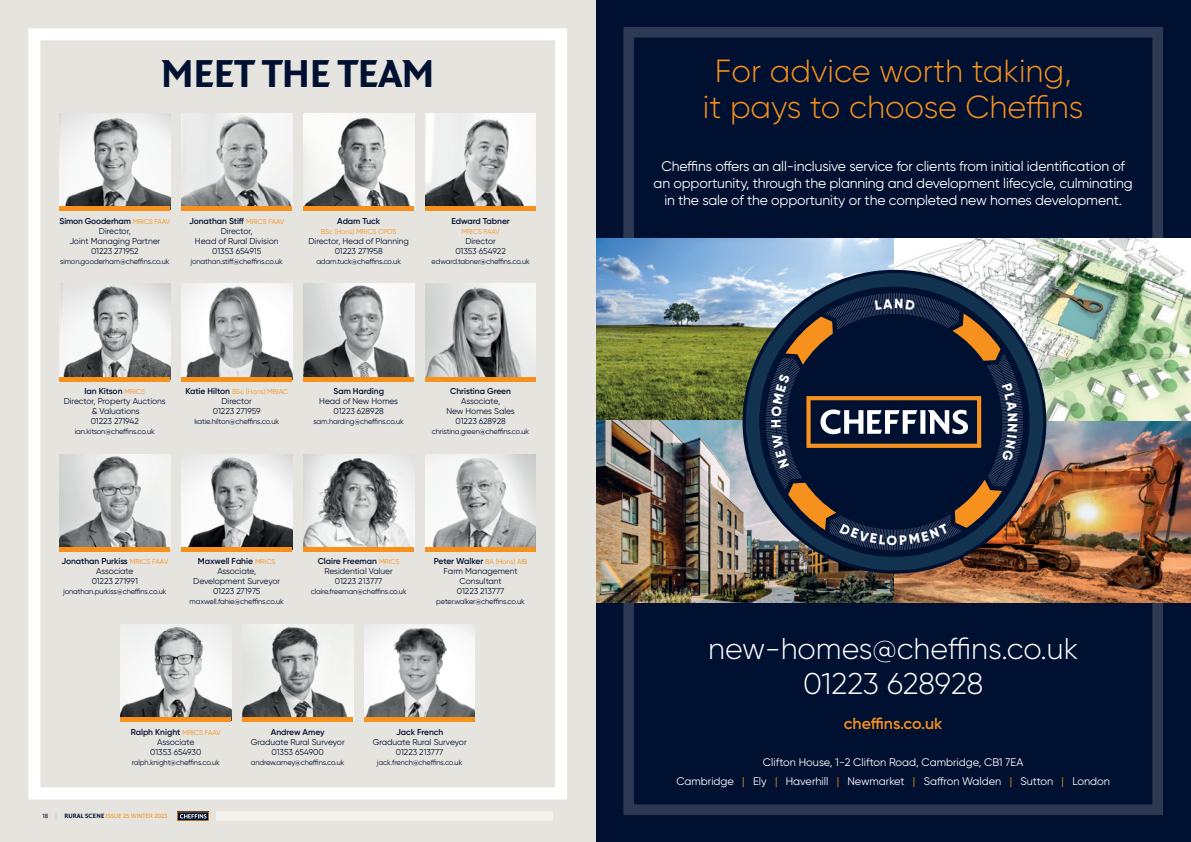
<style>
.page{position:relative;width:1191px;height:842px;background:#fff}
.page>*{position:absolute;margin:0;border:0;box-sizing:border-box;transform-origin:0 0}
.t1{font:700 42px "Quadraat Sans";letter-spacing:-.01em;color:#001030}
.t2{font:300 32px/36px "Gilroy";color:#f6911e;text-align:center}
.t3{font:300 30px/35.2px "Gilroy";color:#fff;text-align:center}
.t4{font:600 16px "Gilroy";color:#f6911e}
.t5{font:14px/17px "Gilroy";letter-spacing:-.01em;color:#fff;text-align:center}
.t6{font:11px/19.5px "Gilroy";color:#fff;text-align:center}
.t7{font:8.5px/10px "Gilroy";letter-spacing:-.005em;color:#001030;text-align:center}
.t8{font:600 8.5px "Gilroy";letter-spacing:-.005em;color:#001030}
.t9{font:7.5px "Gilroy";letter-spacing:-.02em;color:#001030}
.t10{font:7px "Gilroy";letter-spacing:-.005em;color:#f6911e}
.t11{font:500 6px "Gilroy";letter-spacing:.005em;color:#f6911e}
.s1{font-weight:600}
.s2{font-size:7px;color:#f6911e}
.s3{font-weight:600;font-size:8.5px;color:#001030}
.s4{color:#001030}
.s5{font-weight:300}
.s6{font-family:"Quadraat Sans";font-weight:700;font-size:6.7px;color:#001030}
.s7{color:#f6911e}
</style>
<div class="page">
<div style="left:595px;top:0;width:596px;height:842px;background:#001030"></div>
<svg style="left:622px;top:27px;width:542px;height:788px"></svg>
<img style="left:595px;top:239px;width:596px;height:364px">
<img style="left:746px;top:273px;width:297px;height:297px">
<svg style="left:766px;top:293px;width:257px;height:257px"></svg>
<svg style="left:785px;top:313px;width:217px;height:217px"></svg>
<svg style="left:806px;top:396px;width:175px;height:52px"></svg>
<div style="left:0;top:0;width:595px;height:842px;background:#e6e4df"></div>
<div style="left:28px;top:28px;width:539px;height:771px;border:12px solid #fff"></div>
<img style="left:60px;top:113px;width:110px;height:94px">
<hr style="left:60px;top:207px;width:110px;height:4px;background:#f6911e">
<img style="left:181px;top:113px;width:111px;height:94px">
<hr style="left:181px;top:207px;width:111px;height:4px;background:#f6911e">
<img style="left:303px;top:113px;width:111px;height:94px">
<hr style="left:303px;top:207px;width:111px;height:4px;background:#f6911e">
<img style="left:425px;top:113px;width:111px;height:94px">
<hr style="left:425px;top:207px;width:111px;height:4px;background:#f6911e">
<img style="left:60px;top:284px;width:110px;height:93px">
<hr style="left:60px;top:377px;width:110px;height:4px;background:#f6911e">
<img style="left:181px;top:284px;width:111px;height:93px">
<hr style="left:181px;top:377px;width:111px;height:4px;background:#f6911e">
<img style="left:303px;top:284px;width:111px;height:93px">
<hr style="left:303px;top:377px;width:111px;height:4px;background:#f6911e">
<img style="left:425px;top:284px;width:111px;height:93px">
<hr style="left:425px;top:377px;width:111px;height:4px;background:#f6911e">
<img style="left:60px;top:454px;width:110px;height:93px">
<hr style="left:60px;top:547px;width:110px;height:4px;background:#f6911e">
<img style="left:181px;top:454px;width:111px;height:93px">
<hr style="left:181px;top:547px;width:111px;height:4px;background:#f6911e">
<img style="left:303px;top:454px;width:111px;height:93px">
<hr style="left:303px;top:547px;width:111px;height:4px;background:#f6911e">
<img style="left:425px;top:454px;width:111px;height:93px">
<hr style="left:425px;top:547px;width:111px;height:4px;background:#f6911e">
<img style="left:120px;top:624px;width:111px;height:94px">
<hr style="left:120px;top:718px;width:111px;height:4px;background:#f6911e">
<img style="left:242px;top:624px;width:111px;height:94px">
<hr style="left:242px;top:718px;width:111px;height:4px;background:#f6911e">
<img style="left:364px;top:624px;width:111px;height:94px">
<hr style="left:364px;top:718px;width:111px;height:4px;background:#f6911e">
<div style="left:216px;top:812px;width:337px;height:9px;background:#f1f1ee"></div>
<svg style="left:177px;top:812px;width:32px;height:9px"></svg>
<svg style="left:875px;top:299px;width:40px;height:11px"></svg>
<svg style="left:1001px;top:383px;width:16px;height:79px"></svg>
<svg style="left:772px;top:434px;width:17px;height:34px"></svg>
<svg style="left:771px;top:374px;width:19px;height:53px"></svg>
<svg style="left:839px;top:523px;width:110px;height:22px"></svg>
<h1 class="t1" style="left:161px;top:50px;width:275px">MEET THE TEAM</h1>
<p class="t7" style="left:60px;top:216px;width:112px"><span class="s1">Simon Gooderham</span> <span class="s2">MRICS FAAV<br></span>Director,<br>Joint Managing Partner<br>01223 271952</p>
<p class="t9" style="left:60px;top:256px;width:111px">simon.gooderham@cheffins.co.uk</p>
<p class="t7" style="left:189px;top:216px;width:97px"><span class="s1">Jonathan Stiff</span> <span class="s2">MRICS FAAV<br></span>Director,<br>Head of Rural Division<br>01353 654915</p>
<p class="t9" style="left:190px;top:256px;width:94px">jonathan.stiff@cheffins.co.uk</p>
<p class="t8" style="left:337px;top:215px;width:44px">Adam Tuck</p>
<p class="t10" style="left:321px;top:227px;width:77px">BSc (Hons) MRICS CPDS</p>
<p class="t7" style="left:308px;top:236px;width:102px">Director, Head of Planning<br>01223 271958</p>
<p class="t9" style="left:316px;top:256px;width:86px">adam.tuck@cheffins.co.uk</p>
<p class="t8" style="left:451px;top:215px;width:60px">Edward Tabner</p>
<p class="t10" style="left:461px;top:227px;width:40px">MRICS FAAV</p>
<p class="t7" style="left:455px;top:236px;width:52px">Director<br>01353 654922</p>
<p class="t9" style="left:431px;top:256px;width:100px">edward.tabner@cheffins.co.uk</p>
<p class="t7" style="left:64px;top:386px;width:103px"><span class="s1">Ian Kitson</span> <span class="s2">MRICS<br></span>Director, Property Auctions &amp; Valuations<br>01223 271942</p>
<p class="t9" style="left:75px;top:427px;width:82px">ian.kitson@cheffins.co.uk</p>
<p class="t10" style="left:185px;top:387px;width:104px"><span class="s3">Katie Hilton</span> BSc (Hons) MBIAC</p>
<p class="t7" style="left:213px;top:396px;width:49px">Director<br>01223 271959</p>
<p class="t9" style="left:194px;top:417px;width:86px">katie.hilton@cheffins.co.uk</p>
<p class="t8" style="left:333px;top:386px;width:52px">Sam Harding</p>
<p class="t7" style="left:319px;top:396px;width:80px">Head of New Homes<br>01223 628928</p>
<p class="t9" style="left:313px;top:417px;width:92px">sam.harding@cheffins.co.uk</p>
<p class="t8" style="left:450px;top:386px;width:62px">Christina Green</p>
<p class="t7" style="left:446px;top:396px;width:70px">Associate,<br>New Homes Sales<br>01223 628928</p>
<p class="t9" style="left:432px;top:427px;width:99px">christina.green@cheffins.co.uk</p>
<p class="t7" style="left:61px;top:556px;width:108px"><span class="s1">Jonathan Purkiss</span> <span class="s2">MRICS FAAV<br></span>Associate<br>01223 271991</p>
<p class="t9" style="left:63px;top:587px;width:105px">jonathan.purkiss@cheffins.co.uk</p>
<p class="t7" style="left:193px;top:556px;width:89px"><span class="s1">Maxwell Fahie</span> <span class="s2">MRICS<br></span>Associate,<br>Development Surveyor<br>01223 271975</p>
<p class="t9" style="left:189px;top:597px;width:96px">maxwell.fahie@cheffins.co.uk</p>
<p class="t7" style="left:318px;top:556px;width:83px"><span class="s1">Claire Freeman</span> <span class="s2">MRICS<br></span>Residential Valuer<br>01223 213777</p>
<p class="t9" style="left:311px;top:587px;width:97px">claire.freeman@cheffins.co.uk</p>
<p class="t7" style="left:434px;top:556px;width:95px"><span class="s1">Peter Walker</span> <span class="s2">BA (Hons) AIB<br></span>Farm Management<br>Consultant<br>01223 213777</p>
<p class="t9" style="left:436px;top:597px;width:90px">peter.walker@cheffins.co.uk</p>
<p class="t7" style="left:131px;top:727px;width:91px"><span class="s1">Ralph Knight</span> <span class="s2">MRICS FAAV<br></span>Associate<br>01353 654930</p>
<p class="t9" style="left:132px;top:757px;width:89px">ralph.knight@cheffins.co.uk</p>
<p class="t11" style="left:43px;top:813px;width:126px"><span class="s4">18</span> <span class="s5">|</span> <span class="s6">RURAL SCENE</span> ISSUE 25 WINTER 2023</p>
<p class="t8" style="left:271px;top:726px;width:55px">Andrew Amey</p>
<p class="t7" style="left:251px;top:737px;width:95px">Graduate Rural Surveyor<br>01353 654900</p>
<p class="t9" style="left:251px;top:757px;width:95px">andrew.amey@cheffins.co.uk</p>
<p class="t8" style="left:396px;top:726px;width:49px">Jack French</p>
<p class="t7" style="left:373px;top:737px;width:95px">Graduate Rural Surveyor<br>01223 213777</p>
<p class="t9" style="left:377px;top:757px;width:87px">jack.french@cheffins.co.uk</p>
<h2 class="t2" style="left:703px;top:53px;width:382px">For advice worth taking, it pays to choose Cheffins</h2>
<h3 class="t5" style="left:653px;top:157px;width:481px">Cheffins offers an all-inclusive service for clients from initial identification of an opportunity, through the planning and development lifecycle, culminating in the sale of the opportunity or the completed new homes development.</h3>
<h3 class="t3" style="left:708px;top:630px;width:371px">new-homes@cheffins.co.uk<br>01223 628928</h3>
<h3 class="t4" style="left:844px;top:714px;width:100px">cheffins.co.uk</h3>
<p class="t6" style="left:676px;top:752px;width:435px">Clifton House, 1-2 Clifton Road, Cambridge, CB1 7EA<br>Cambridge <span class="s7">|</span> Ely <span class="s7">|</span> Haverhill <span class="s7">|</span> Newmarket <span class="s7">|</span> Saffron Walden <span class="s7">|</span> Sutton <span class="s7">|</span> London</p>
</div>
